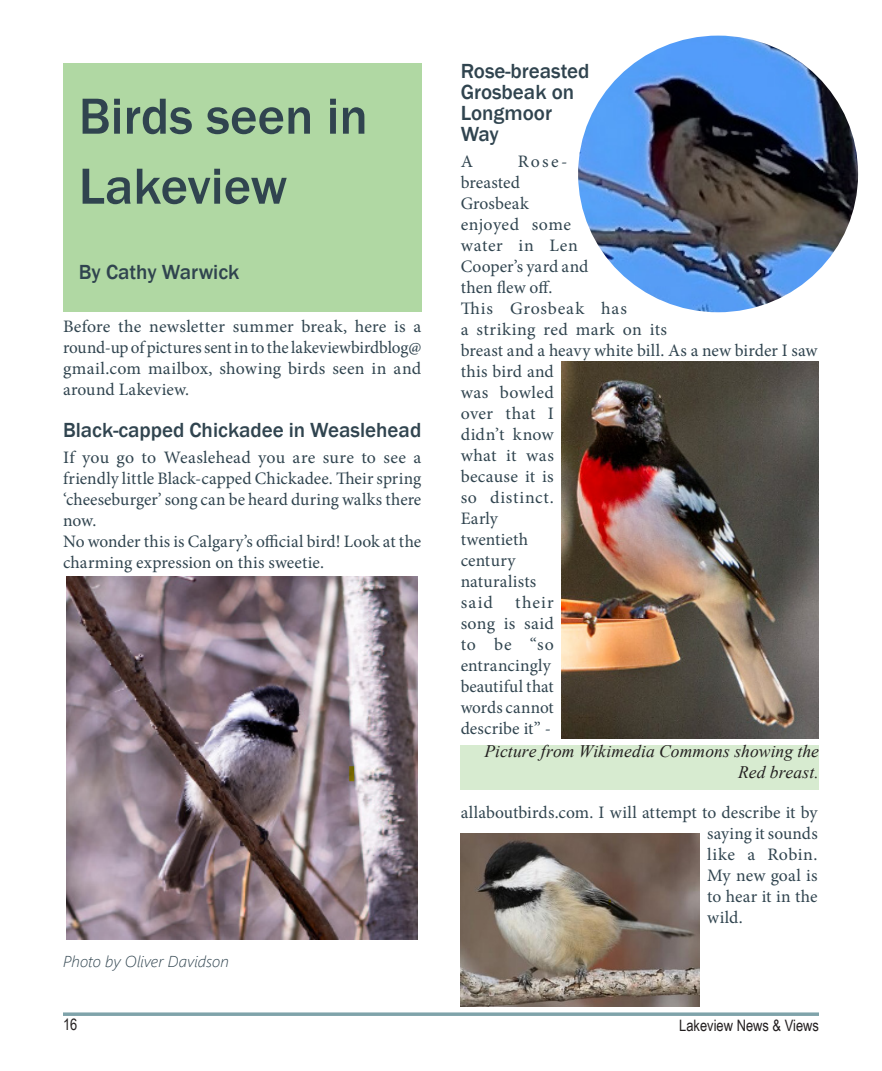
<style>
.page{position:relative;width:882px;height:1071px;background:#fff}
.page>*{position:absolute;margin:0;border:0;box-sizing:border-box;transform-origin:0 0}
.Subhead_Title{font:500 52.5px/70px "Franklin Gothic";color:#30444f}
.Subhead_Title-2{font:500 21px/21px "Franklin Gothic";color:#30444f}
.Body_Text__Regular_-_Justify{font:17.5px/21px "Minion Pro";letter-spacing:.01em;color:#30444f}
.Description{font:italic 17.5px/21px "Times New Roman";letter-spacing:.005em;color:#231f20;text-align:right}
.Body_Text__Regular_-_Justify-2{font:italic 300 15.75px "Segoe UI";letter-spacing:.005em;color:#30444f}
.t1{font:15.75px "Arial Narrow";color:#231f20}
</style>
<div class="page">
<div style="left:63px;top:63px;width:358px;height:248px;background:#b0d8a3"></div>
<img style="left:578px;top:36px;width:280px;height:276px">
<img style="left:67px;top:577px;width:350px;height:363px">
<img style="left:562px;top:362px;width:257px;height:377px">
<img style="left:461px;top:834px;width:238px;height:173px">
<svg style="left:63px;top:1012px;width:756px;height:4px;background:#8eaeb4"></svg>
<div style="left:461px;top:745px;width:358px;height:44px;background:#d7ebd0"></div>
<p class="Subhead_Title" style="left:79px;top:82px;width:291px">Birds seen in<br>Lakeview</p>
<p class="Subhead_Title-2" style="left:79px;top:261px;width:162px">By Cathy Warwick</p>
<p class="Body_Text__Regular_-_Justify" style="left:63px;top:316px;width:360px;text-align:justify">Before the newsletter summer break, here is a round-up of pictures sent in to the lakeviewbirdblog@ gmail.com mailbox, showing birds seen in and around Lakeview.</p>
<p class="Subhead_Title-2" style="left:63px;top:420px;width:360px">Black-capped Chickadee in Weaslehead</p>
<p class="Body_Text__Regular_-_Justify" style="left:63px;top:447px;width:360px;text-align:justify">If you go to Weaslehead you are sure to see a friendly little Black-capped Chickadee. Their spring ‘cheeseburger’ song can be heard during walks there now.</p>
<p class="Body_Text__Regular_-_Justify" style="left:63px;top:531px;width:360px">No wonder this is Calgary’s official bird! Look at the charming expression on this sweetie.</p>
<p class="Body_Text__Regular_-_Justify-2" style="left:63px;top:947px;width:167px">Photo by Oliver Davidson</p>
<p class="Subhead_Title-2" style="left:461px;top:60px;width:130px">Rose-breasted<br>Grosbeak on<br>Longmoor<br>Way</p>
<p class="Body_Text__Regular_-_Justify" style="left:461px;top:151px;width:14px">A</p>
<p class="Body_Text__Regular_-_Justify" style="left:461px;top:151px;width:129px;text-indent:57px">Rose&shy;breasted<br>Grosbeak enjoyed some water in Len<br>Cooper’s yard and then flew off.</p>
<p class="Body_Text__Regular_-_Justify" style="left:461px;top:298px;width:358px">This Grosbeak has<br>a striking red mark on its<br>breast and a heavy white bill. As a new birder I saw this bird and<br>was bowled<br>over that I<br>didn’t know<br>what it was<br>because it is<br>so distinct.<br>Early<br>twentieth<br>century<br>naturalists<br>said</p>
<p class="Body_Text__Regular_-_Justify" style="left:461px;top:592px;width:95px;text-indent:54px">their song is said to be “so entrancingly beautiful that words cannot describe it” -</p>
<p class="Description" style="left:484px;top:740px;width:336px">Picture from Wikimedia Commons showing the<br>Red breast.</p>
<p class="Body_Text__Regular_-_Justify" style="left:707px;top:802px;width:112px;text-align:justify;text-indent:-246px">allaboutbirds.com. I will attempt to describe it by saying it sounds like a Robin.<br>My new goal is to hear it in the wild.</p>
<p class="t1" style="left:63px;top:1013px;width:16px">16</p>
<p class="t1" style="left:679px;top:1014px;width:141px">Lakeview News &amp; Views</p>
</div>
